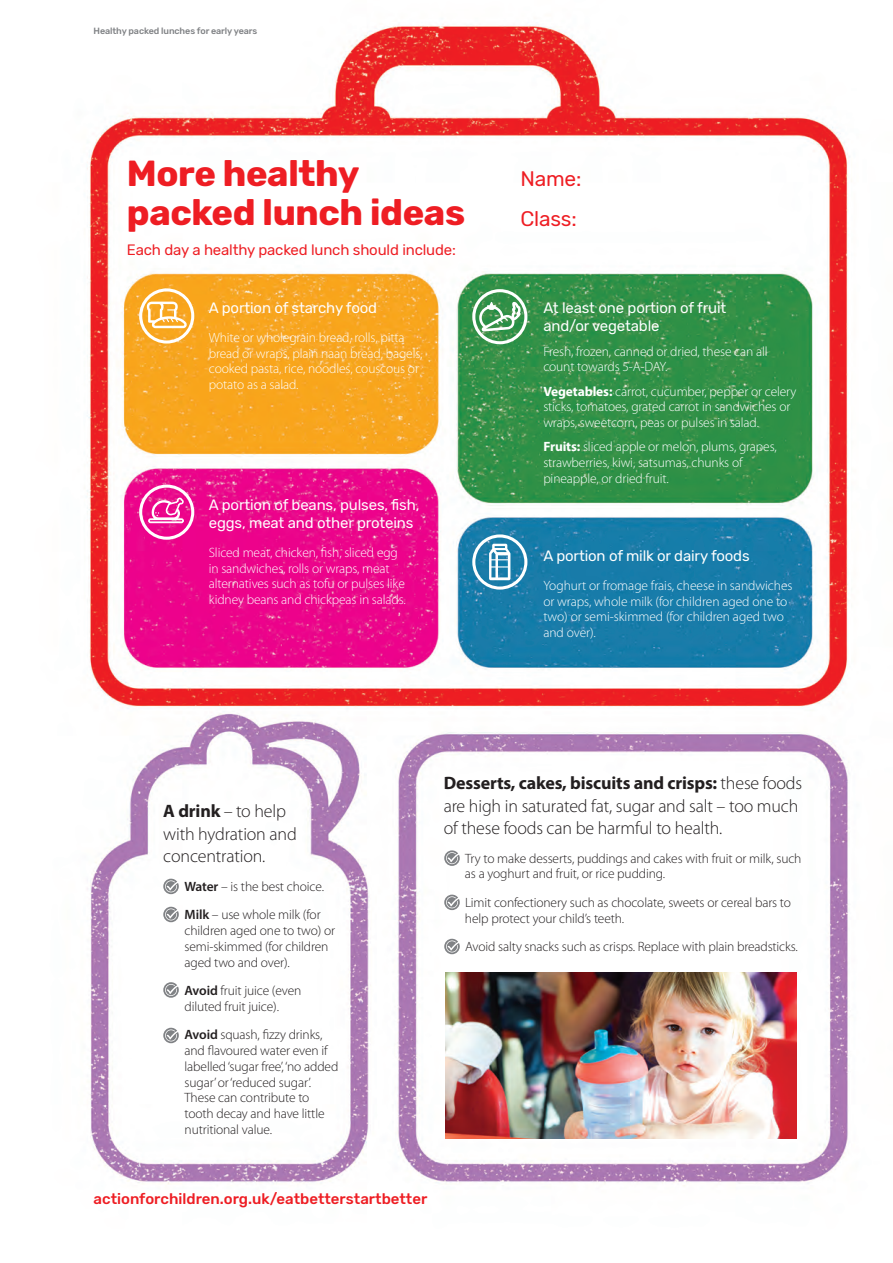
<style>
.page{position:relative;width:893px;height:1263px;background:#fff}
.page>*{position:absolute;margin:0;border:0;box-sizing:border-box;transform-origin:0 0}
.SUBHEAD_-_LEVEL_2{font:700 36.15px/39.5px "Rubik";letter-spacing:-.01em;color:#ee1d23}
.SUBHEAD_-_LEVEL_2-2{font:21px "Rubik";letter-spacing:-.01em;color:#ee1d23}
.INTRO_COPY{font:300 18px/22.5px "Myriad Pro";letter-spacing:-.01em;color:#231f20}
.SUBHEAD_-_LEVEL_2-3{font:15px/18px "Rubik";letter-spacing:-.01em;color:#fff}
.t1{font:500 15px "Rubik";color:#ee1d23}
.SUBHEAD_-_LEVEL_2-4{font:15px "Rubik";letter-spacing:-.01em;color:#ee1d23}
.BODY_COPY{font:300 13.5px/15.8px "Myriad Pro";letter-spacing:-.01em;color:#fff}
.BODY_COPY-2{font:300 13.5px/15.8px "Myriad Pro";letter-spacing:-.01em;color:#231f20}
.BODY_COPY-3{font:500 9px "Rubik";letter-spacing:-.01em;color:#808285}
.s1{font-weight:700}
.s2{font-weight:600}
</style>
<div class="page">
<img style="left:87px;top:24px;width:762px;height:1162px">
<div style="left:472px;top:289px;width:55px;height:55px;border:3px solid #fff;border-radius:50%"></div>
<svg style="left:479px;top:302px;width:42px;height:29px"></svg>
<div style="left:139px;top:288px;width:55px;height:56px;border:3px solid #fff;border-radius:50%"></div>
<svg style="left:147px;top:302px;width:40px;height:26px"></svg>
<div style="left:139px;top:485px;width:55px;height:55px;border:3px solid #fff;border-radius:50%"></div>
<svg style="left:148px;top:498px;width:36px;height:25px"></svg>
<div style="left:472px;top:534px;width:55px;height:56px;border:3px solid #fff;border-radius:50%"></div>
<svg style="left:489px;top:544px;width:21px;height:36px"></svg>
<svg style="left:163px;top:879px;width:16px;height:15px"></svg>
<svg style="left:444px;top:850px;width:16px;height:16px"></svg>
<svg style="left:444px;top:895px;width:16px;height:15px"></svg>
<svg style="left:444px;top:939px;width:16px;height:15px"></svg>
<svg style="left:163px;top:907px;width:16px;height:15px"></svg>
<svg style="left:163px;top:982px;width:16px;height:16px"></svg>
<svg style="left:163px;top:1028px;width:16px;height:15px"></svg>
<img style="left:446px;top:972px;width:350px;height:166px">
<p class="BODY_COPY-3" style="left:94px;top:26px;width:165px">Healthy packed lunches for early years</p>
<p class="SUBHEAD_-_LEVEL_2" style="left:127px;top:154px;width:340px">More healthy packed lunch ideas</p>
<p class="SUBHEAD_-_LEVEL_2-4" style="left:127px;top:241px;width:331px">Each day a healthy packed lunch should include:</p>
<p class="SUBHEAD_-_LEVEL_2-3" style="left:209px;top:299px;width:170px">A portion of starchy food</p>
<p class="BODY_COPY" style="left:209px;top:329px;width:215px">White or wholegrain bread, rolls, pitta bread or wraps, plain naan bread, bagels, cooked pasta, rice, noodles, couscous or potato as a salad.</p>
<p class="SUBHEAD_-_LEVEL_2-3" style="left:209px;top:497px;width:212px">A portion of beans, pulses, fish, eggs, meat and other proteins</p>
<p class="BODY_COPY" style="left:209px;top:544px;width:199px">Sliced meat, chicken, fish, sliced egg in sandwiches, rolls or wraps, meat alternatives such as tofu or pulses like kidney beans and chickpeas in salads.</p>
<p class="SUBHEAD_-_LEVEL_2-2" style="left:520px;top:167px;width:63px">Name:</p>
<p class="SUBHEAD_-_LEVEL_2-2" style="left:520px;top:206px;width:58px">Class:</p>
<p class="SUBHEAD_-_LEVEL_2-3" style="left:543px;top:299px;width:184px">At least one portion of fruit and/or vegetable</p>
<p class="BODY_COPY" style="left:543px;top:343px;width:226px">Fresh, frozen, canned or dried, these can all count towards 5-A-DAY.</p>
<p class="BODY_COPY" style="left:543px;top:383px;width:255px"><span class="s1">Vegetables:</span> carrot, cucumber, pepper or celery sticks, tomatoes, grated carrot in sandwiches or wraps, sweetcorn, peas or pulses in salad.</p>
<p class="BODY_COPY" style="left:543px;top:439px;width:235px"><span class="s1">Fruits:</span> sliced apple or melon, plums, grapes, strawberries, kiwi, satsumas, chunks of pineapple, or dried fruit.</p>
<p class="SUBHEAD_-_LEVEL_2-3" style="left:543px;top:548px;width:208px">A portion of milk or dairy foods</p>
<p class="BODY_COPY" style="left:543px;top:577px;width:251px">Yoghurt or fromage frais, cheese in sandwiches or wraps, whole milk (for children aged one to two) or semi-skimmed (for children aged two and over).</p>
<p class="INTRO_COPY" style="left:163px;top:800px;width:135px"><span class="s1">A drink</span> – to help with hydration and concentration.</p>
<p class="BODY_COPY-2" style="left:185px;top:878px;width:141px"><span class="s2">Water</span> – is the best choice.</p>
<p class="BODY_COPY-2" style="left:185px;top:907px;width:152px"><span class="s2">Milk</span> – use whole milk (for children aged one to two) or semi-skimmed (for children aged two and over).</p>
<p class="BODY_COPY-2" style="left:185px;top:982px;width:118px"><span class="s2">Avoid</span> fruit juice (even diluted fruit juice).</p>
<p class="BODY_COPY-2" style="left:185px;top:1027px;width:155px"><span class="s2">Avoid</span> squash, fizzy drinks, and flavoured water even if labelled ‘sugar free’, ‘no added sugar’ or ‘reduced sugar’.<br>These can contribute to tooth decay and have little nutritional value.</p>
<p class="INTRO_COPY" style="left:444px;top:772px;width:360px"><span class="s1">Desserts, cakes, biscuits and crisps:</span> these foods are high in saturated fat, sugar and salt – too much of these foods can be harmful to health.</p>
<p class="BODY_COPY-2" style="left:465px;top:850px;width:338px">Try to make desserts, puddings and cakes with fruit or milk, such as a yoghurt and fruit, or rice pudding.</p>
<p class="BODY_COPY-2" style="left:465px;top:894px;width:328px">Limit confectionery such as chocolate, sweets or cereal bars to help protect your child’s teeth.</p>
<p class="BODY_COPY-2" style="left:465px;top:939px;width:334px">Avoid salty snacks such as crisps. Replace with plain breadsticks.</p>
<p class="t1" style="left:94px;top:1190px;width:335px">actionforchildren.org.uk/eatbetterstartbetter</p>
</div>
